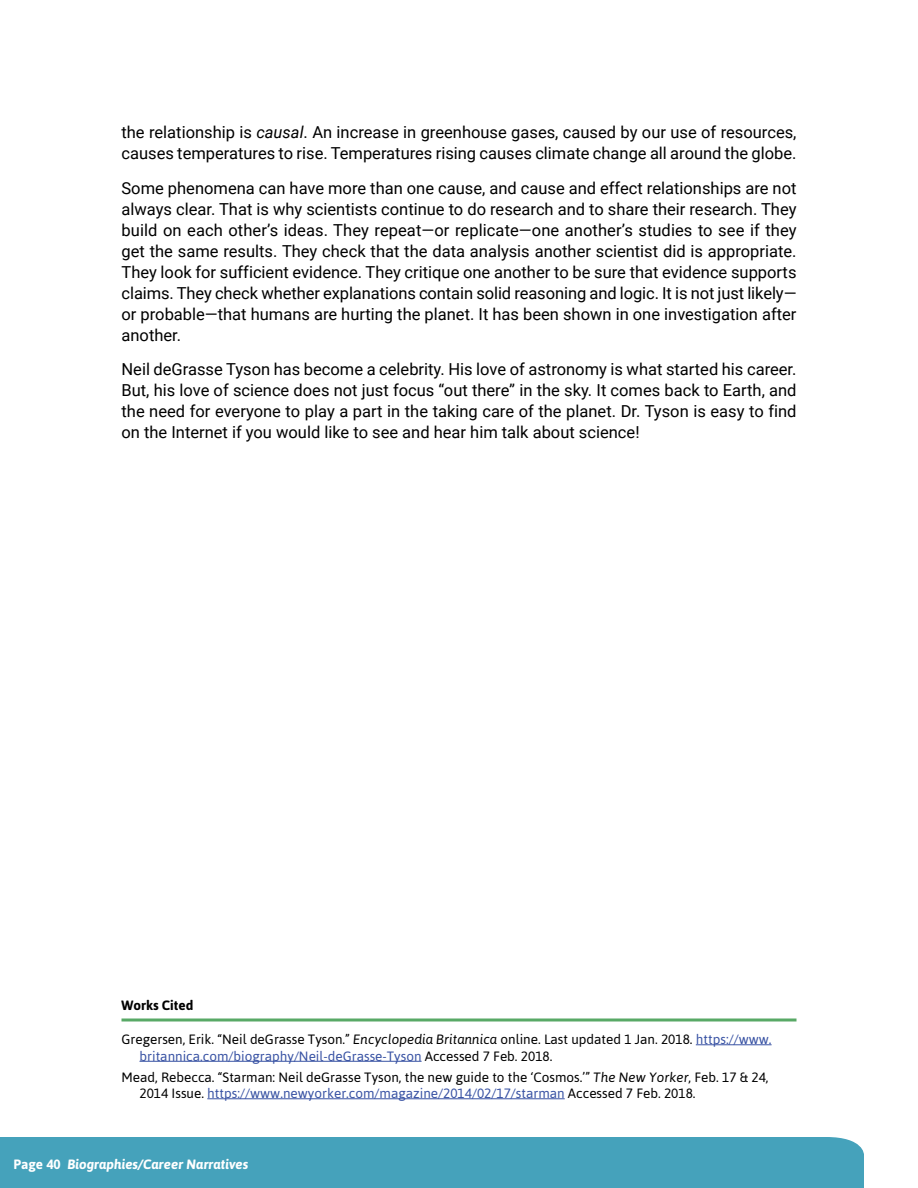
<style>
.page{position:relative;width:918px;height:1188px;background:#fff}
.page>*{position:absolute;margin:0;border:0;box-sizing:border-box;transform-origin:0 0}
.t1{font:16.5px/21px "Roboto";color:#000;text-align:justify}
.t2{font:13.5px/16.5px "Asap";color:#000}
.t3{font:italic 700 13.5px "Asap";color:#fff}
.t4{font:700 13.5px "Asap";color:#000}
.s1{font-style:italic}
.s2{color:#3953a4}
.s3{font-style:normal}
</style>
<div class="page">
<div style="left:0;top:1137px;width:864px;height:51px;background:#45a2bb"></div>
<svg style="left:122px;top:1018px;width:674px;height:4px;background:#81be8c"></svg>
<hr style="left:696px;top:1044px;width:76px;height:1px;background:#3953a4">
<hr style="left:140px;top:1061px;width:282px;height:1px;background:#3953a4">
<hr style="left:207px;top:1098px;width:358px;height:1px;background:#3953a4">
<p class="t1" style="left:122px;top:121px;width:677px">the relationship is <span class="s1">causal</span>. An increase in greenhouse gases, caused by our use of resources, causes temperatures to rise. Temperatures rising causes climate change all around the globe.</p>
<p class="t1" style="left:122px;top:177px;width:677px">Some phenomena can have more than one cause, and cause and effect relationships are not always clear. That is why scientists continue to do research and to share their research. They build on each other’s ideas. They repeat—or replicate—one another’s studies to see if they get the same results. They check that the data analysis another scientist did is appropriate.<br>They look for sufficient evidence. They critique one another to be sure that evidence supports claims. They check whether explanations contain solid reasoning and logic. It is not just likely— or probable—that humans are hurting the planet. It has been shown in one investigation after another.</p>
<p class="t1" style="left:122px;top:358px;width:677px">Neil deGrasse Tyson has become a celebrity. His love of astronomy is what started his career.<br>But, his love of science does not just focus “out there” in the sky. It comes back to Earth, and the need for everyone to play a part in the taking care of the planet. Dr. Tyson is easy to find on the Internet if you would like to see and hear him talk about science!</p>
<p class="t4" style="left:122px;top:997px;width:73px">Works Cited</p>
<p class="t2" style="left:139px;top:1031px;width:634px;text-indent:-18px">Gregersen, Erik. “Neil deGrasse Tyson.” <span class="s1">Encyclopedia Britannica</span> online. Last updated 1 Jan. 2018. <span class="s2">https://www. britannica.com/biography/Neil-deGrasse-Tyson</span> Accessed 7 Feb. 2018.</p>
<p class="t2" style="left:139px;top:1068px;width:631px;text-indent:-18px">Mead, Rebecca. “Starman: Neil deGrasse Tyson, the new guide to the ‘Cosmos.’” <span class="s1">The New Yorker</span>, Feb. 17 &amp; 24,<br>2014 Issue. <span class="s2">https://www.newyorker.com/magazine/2014/02/17/starman</span> Accessed 7 Feb. 2018.</p>
<p class="t3" style="left:14px;top:1156px;width:237px"><span class="s3">Page 40</span> Biographies/Career Narratives</p>
</div>
